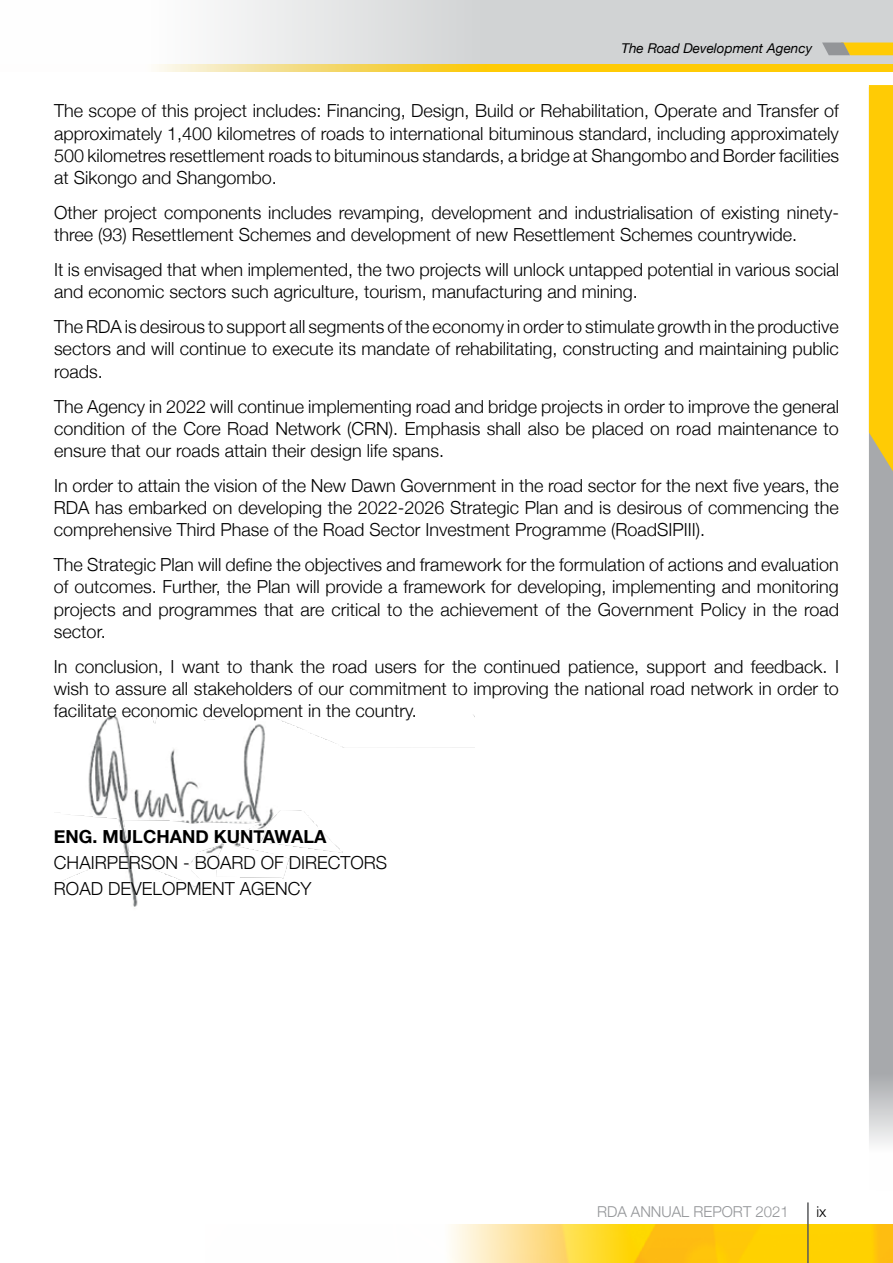
<style>
.page{position:relative;width:893px;height:1263px;background:#fff}
.page>*{position:absolute;margin:0;border:0;box-sizing:border-box;transform-origin:0 0}
.t1{font:300 18px/22.2px "Helvetica Neue";color:#000;text-align:justify}
.t2{font:700 18px "Helvetica Neue";color:#000}
.t3{font:300 15px "Helvetica Neue";color:#939598}
.t4{font:300 15px "Helvetica Neue";color:#000}
.t5{font:italic 13.5px "Helvetica Neue";color:#000}
</style>
<div class="page">
<div style="left:1px;top:0;width:892px;height:72px;background:linear-gradient(to right,#fefefe,#c4c6c7)"></div>
<svg style="left:869px;top:85px;width:24px;height:1060px"></svg>
<img style="left:450px;top:1225px;width:443px;height:38px">
<hr style="left:807px;top:1202px;width:2px;height:61px;background:#58595b">
<svg style="left:822px;top:43px;width:71px;height:12px"></svg>
<svg style="left:1px;top:64px;width:892px;height:8px"></svg>
<img style="left:54px;top:714px;width:421px;height:193px">
<p class="t5" style="left:621px;top:39px;width:192px">The Road Development Agency</p>
<p class="t1" style="left:54px;top:99px;width:786px">The scope of this project includes: Financing, Design, Build or Rehabilitation, Operate and Transfer of approximately 1,400 kilometres of roads to international bituminous standard, including approximately 500 kilometres resettlement roads to bituminous standards, a bridge at Shangombo and Border facilities at Sikongo and Shangombo.</p>
<p class="t1" style="left:54px;top:200px;width:786px">Other project components includes revamping, development and industrialisation of existing ninety&shy;three (93) Resettlement Schemes and development of new Resettlement Schemes countrywide.</p>
<p class="t1" style="left:54px;top:257px;width:786px">It is envisaged that when implemented, the two projects will unlock untapped potential in various social and economic sectors such agriculture, tourism, manufacturing and mining.</p>
<p class="t1" style="left:54px;top:314px;width:786px">The RDA is desirous to support all segments of the economy in order to stimulate growth in the productive sectors and will continue to execute its mandate of rehabilitating, constructing and maintaining public roads.</p>
<p class="t1" style="left:54px;top:394px;width:786px">The Agency in 2022 will continue implementing road and bridge projects in order to improve the general condition of the Core Road Network (CRN). Emphasis shall also be placed on road maintenance to ensure that our roads attain their design life spans.</p>
<p class="t1" style="left:54px;top:473px;width:786px">In order to attain the vision of the New Dawn Government in the road sector for the next five years, the RDA has embarked on developing the 2022-2026 Strategic Plan and is desirous of commencing the comprehensive Third Phase of the Road Sector Investment Programme (RoadSIPIII).</p>
<p class="t1" style="left:54px;top:552px;width:786px">The Strategic Plan will define the objectives and framework for the formulation of actions and evaluation of outcomes. Further, the Plan will provide a framework for developing, implementing and monitoring projects and programmes that are critical to the achievement of the Government Policy in the road sector.</p>
<p class="t1" style="left:54px;top:654px;width:786px">In conclusion, I want to thank the road users for the continued patience, support and feedback. I wish to assure all stakeholders of our commitment to improving the national road network in order to facilitate economic development in the country.</p>
<p class="t2" style="left:54px;top:822px;width:274px">ENG. MULCHAND KUNTAWALA</p>
<p class="t1" style="left:54px;top:848px;width:335px;line-height:26.2px">CHAIRPERSON - BOARD OF DIRECTORS<br>ROAD DEVELOPMENT AGENCY</p>
<p class="t3" style="left:597px;top:1199px;width:193px">RDA ANNUAL REPORT 2021</p>
<p class="t4" style="left:816px;top:1199px;width:11px">ix</p>
</div>
